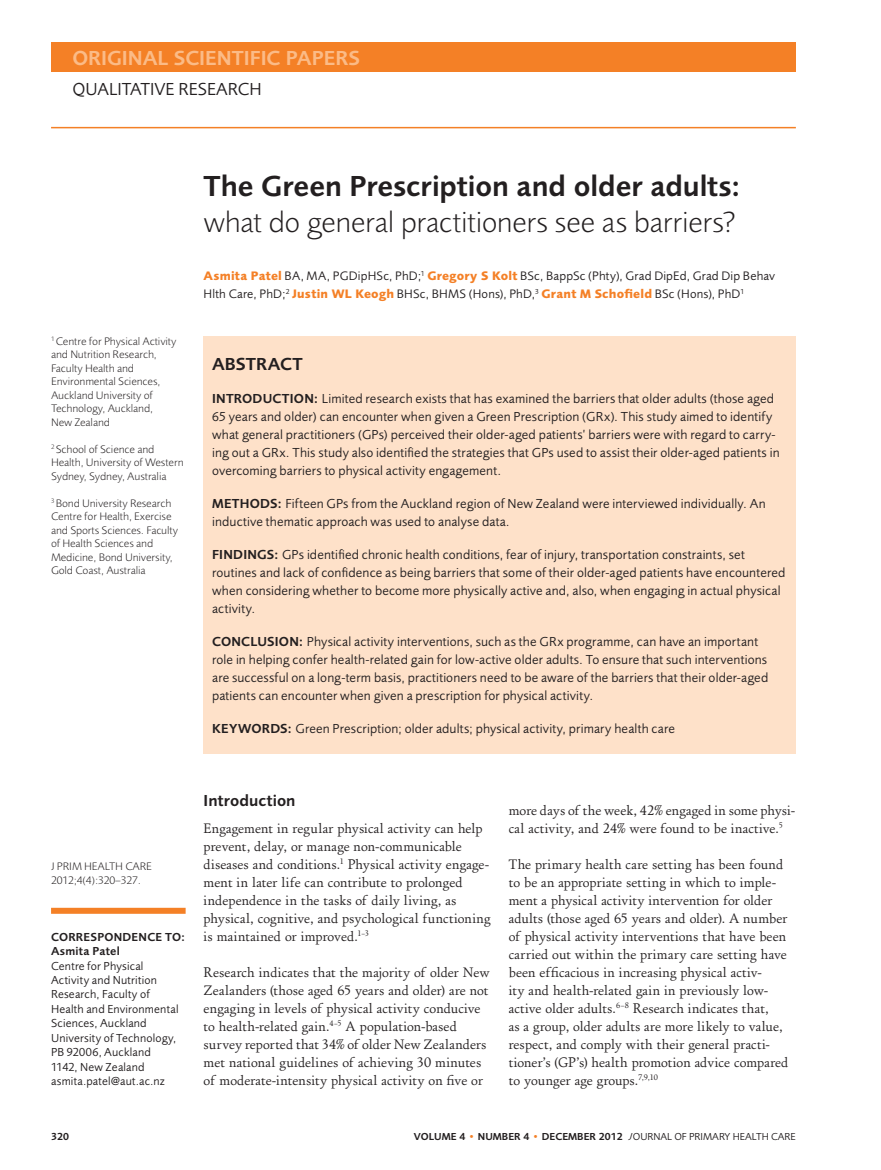
<style>
.page{position:relative;width:881px;height:1170px;background:#fff}
.page>*{position:absolute;margin:0;border:0;box-sizing:border-box;transform-origin:0 0}
.Main_heads{font:300 30px/36px "Foundry Sans";letter-spacing:-.005em;color:#231f20}
.Page_Header_2nd{font:600 21px "Foundry Sans";color:#fbbb87}
.Page_Subheader_2nd{font:18px "Foundry Sans";color:#231f20}
.Abstract_SUBHEAD{font:600 18px "Foundry Sans";letter-spacing:.005em;color:#231f20}
.Subhead_1{font:600 16.5px "Foundry Sans";letter-spacing:.005em;color:#231f20}
.Body_Text{font:14.25px/18px "Foundry Old Style Normal";letter-spacing:.005em;color:#231f20}
.Abstract_BODY{font:13.5px/18px "Foundry Sans";letter-spacing:.01em;color:#231f20}
.Byline{font:12.75px/18px "Foundry Sans";letter-spacing:.015em;color:#231f20}
.Correspond_Acknowl{font:12px/14.4px "Foundry Sans";letter-spacing:.015em;color:#231f20}
.Corresp_Acknowl__cap{font:600 12px "Foundry Sans";letter-spacing:.02em;color:#231f20}
.Correspond_Acknowl-2{font:600 12px "Foundry Sans";letter-spacing:.015em;color:#231f20}
.Byline_-_Side_Column{font:300 11.25px/13.5px "Foundry Sans";color:#231f20}
.Citation{font:300 11.25px "Foundry Sans";color:#231f20}
.t1{font:600 10.5px "Foundry Sans";color:#231f20}
.s1{font-weight:600}
.s2{font-weight:700;color:#f48026}
.s3{color:#f48026}
.s4{font-weight:400;font-style:italic}
.s5{font-weight:400}
</style>
<div class="page">
<div style="left:51px;top:43px;width:744px;height:29px;background:#f48026"></div>
<hr style="left:51px;top:127px;width:744px;height:1px;background:#f48026">
<div style="left:51px;top:907px;width:134px;height:6px;background:#f48026"></div>
<div style="left:203px;top:336px;width:592px;height:417px;background:#fee1c9"></div>
<p class="Page_Header_2nd" style="left:72px;top:46px;width:289px">ORIGINAL SCIENTIFIC PAPERS</p>
<p class="Page_Subheader_2nd" style="left:72px;top:78px;width:191px">QUALITATIVE RESEARCH</p>
<p class="Byline_-_Side_Column" style="left:51px;top:334px;width:127px"><sup>1</sup> Centre for Physical Activity and Nutrition Research,<br>Faculty Health and<br>Environmental Sciences,<br>Auckland University of<br>Technology, Auckland,<br>New Zealand</p>
<p class="Byline_-_Side_Column" style="left:51px;top:442px;width:134px"><sup>2</sup> School of Science and<br>Health, University of Western<br>Sydney, Sydney, Australia</p>
<p class="Byline_-_Side_Column" style="left:51px;top:496px;width:128px"><sup>3</sup> Bond University Research<br>Centre for Health, Exercise and Sports Sciences. Faculty of Health Sciences and<br>Medicine, Bond University,<br>Gold Coast, Australia</p>
<p class="Main_heads" style="left:203px;top:168px;width:538px"><span class="s1">The Green Prescription and older adults: </span>what do general practitioners see as barriers?</p>
<p class="Byline" style="left:203px;top:266px;width:572px"><span class="s2">Asmita Patel</span> BA, MA, PGDipHSc, PhD;<sup>1</sup> <span class="s2">Gregory S Kolt</span> BSc, BappSc (Phty), Grad DipEd, Grad Dip Behav<br>Hlth Care, PhD;<sup>2</sup> <span class="s2">Justin WL Keogh</span> BHSc, BHMS (Hons), PhD,<sup>3</sup> <span class="s2">Grant M Schofield</span> BSc (Hons), PhD<sup>1</sup></p>
<p class="Abstract_SUBHEAD" style="left:212px;top:354px;width:92px">ABSTRACT</p>
<p class="Abstract_BODY" style="left:212px;top:390px;width:569px"><span class="s1">INTRODUCTION:</span> Limited research exists that has examined the barriers that older adults (those aged 65 years and older) can encounter when given a Green Prescription (GRx). This study aimed to identify what general practitioners (GPs) perceived their older-aged patients’ barriers were with regard to carry&shy;ing out a GRx. This study also identified the strategies that GPs used to assist their older-aged patients in overcoming barriers to physical activity engagement.</p>
<p class="Abstract_BODY" style="left:212px;top:494px;width:554px"><span class="s1">METHODS:</span> Fifteen GPs from the Auckland region of New Zealand were interviewed individually. An inductive thematic approach was used to analyse data.</p>
<p class="Abstract_BODY" style="left:212px;top:545px;width:574px"><span class="s1">FINDINGS:</span> GPs identified chronic health conditions, fear of injury, transportation constraints, set routines and lack of confidence as being barriers that some of their older-aged patients have encountered when considering whether to become more physically active and, also, when engaging in actual physical activity.</p>
<p class="Abstract_BODY" style="left:212px;top:632px;width:557px"><span class="s1">CONCLUSION:</span> Physical activity interventions, such as the GRx programme, can have an important role in helping confer health-related gain for low-active older adults. To ensure that such interventions are successful on a long-term basis, practitioners need to be aware of the barriers that their older-aged patients can encounter when given a prescription for physical activity.</p>
<p class="Abstract_BODY" style="left:212px;top:719px;width:464px"><span class="s1">KEYWORDS:</span> Green Prescription; older adults; physical activity, primary health care</p>
<p class="Citation" style="left:51px;top:859px;width:102px">J PRIM HEALTH CARE</p>
<p class="Citation" style="left:51px;top:873px;width:91px">2012;4(4):320–327.</p>
<p class="Corresp_Acknowl__cap" style="left:51px;top:929px;width:136px">CORRESPONDENCE TO:</p>
<p class="Correspond_Acknowl-2" style="left:51px;top:944px;width:70px">Asmita Patel</p>
<p class="Correspond_Acknowl" style="left:51px;top:958px;width:129px">Centre for Physical<br>Activity and Nutrition<br>Research, Faculty of<br>Health and Environmental<br>Sciences, Auckland<br>University of Technology,<br>PB 92006, Auckland<br>1142, New Zealand</p>
<p class="Correspond_Acknowl" style="left:51px;top:1073px;width:115px">asmita.patel@aut.ac.nz</p>
<p class="Subhead_1" style="left:203px;top:790px;width:93px">Introduction</p>
<p class="Body_Text" style="left:203px;top:819px;width:288px">Engagement in regular physical activity can help prevent, delay, or manage non-communicable diseases and conditions.<sup>1</sup> Physical activity engage&shy;ment in later life can contribute to prolonged independence in the tasks of daily living, as physical, cognitive, and psychological functioning is maintained or improved.<sup>1–3</sup></p>
<p class="Body_Text" style="left:203px;top:963px;width:288px">Research indicates that the majority of older New Zealanders (those aged 65 years and older) are not engaging in levels of physical activity conducive to health-related gain.<sup>4–5</sup> A population-based survey reported that 34% of older New Zealanders met national guidelines of achieving 30 minutes of moderate-intensity physical activity on five or</p>
<p class="Body_Text" style="left:508px;top:801px;width:288px">more days of the week, 42% engaged in some physi&shy;cal activity, and 24% were found to be inactive.<sup>5</sup></p>
<p class="Body_Text" style="left:508px;top:855px;width:281px">The primary health care setting has been found to be an appropriate setting in which to imple&shy;ment a physical activity intervention for older adults (those aged 65 years and older). A number of physical activity interventions that have been carried out within the primary care setting have been efficacious in increasing physical activ-<br>ity and health-related gain in previously low&shy;active older adults.<sup>6–8</sup> Research indicates that,<br>as a group, older adults are more likely to value, respect, and comply with their general practi&shy;tioner’s (GP’s) health promotion advice compared to younger age groups.<sup>7,9,10</sup></p>
<p class="t1" style="left:51px;top:1129px;width:19px">320</p>
<p class="t1" style="left:414px;top:1129px;width:383px">VOLUME 4 <span class="s3">•</span> NUMBER 4 <span class="s3">•</span> DECEMBER 2012 <span class="s4">J</span><span class="s5">OURNAL OF PRIMARY HEALTH CARE</span></p>
</div>
